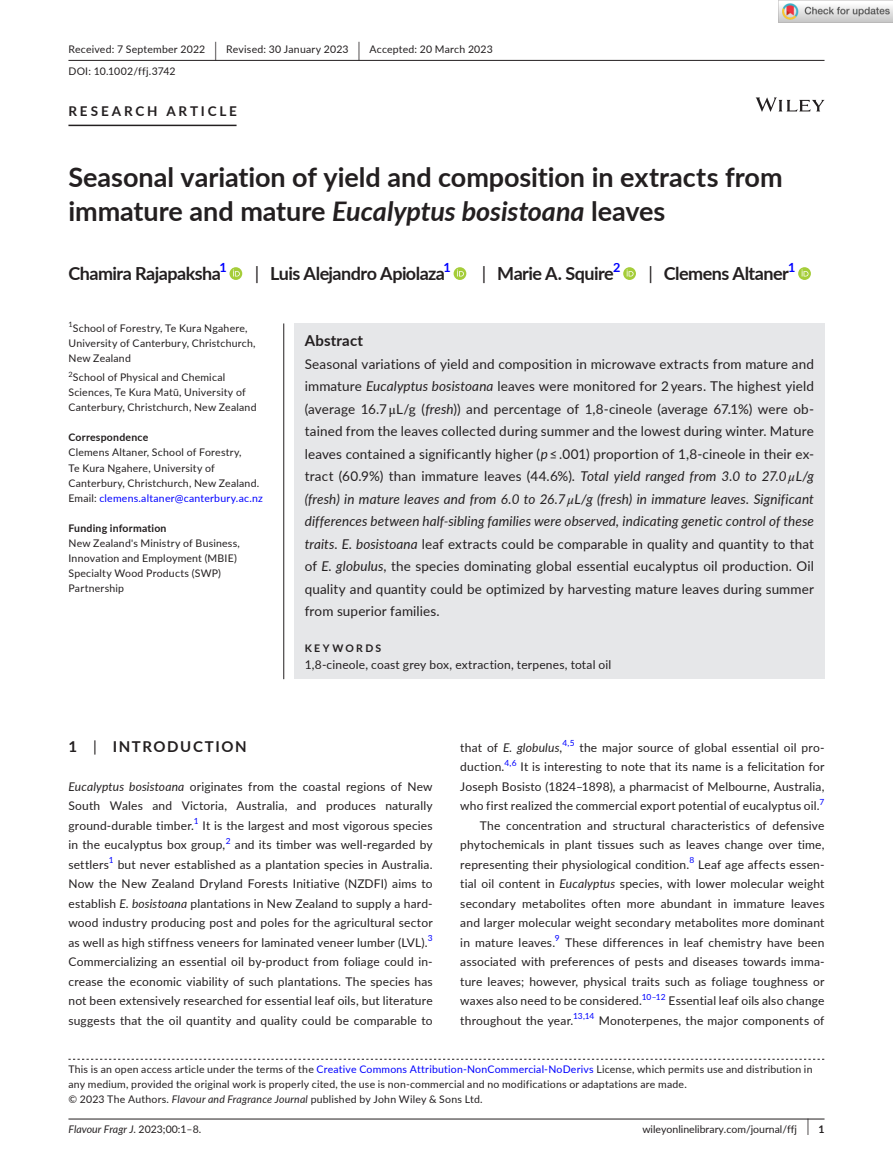
<style>
.page{position:relative;width:893px;height:1174px;background:#fff}
.page>*{position:absolute;margin:0;border:0;box-sizing:border-box;transform-origin:0 0}
.t1{font:700 27px/34.5px "Lato";color:#231f20}
.t2{font:700 18px "Lato";letter-spacing:-.03em;color:#231f20}
.t3{font:700 15px "Lato";letter-spacing:.1em;color:#231f20}
.t4{font:700 15px "Lato";letter-spacing:.015em;color:#231f20}
.t5{font:13.5px/22.5px "Lato";letter-spacing:.01em;color:#231f20;text-align:justify}
.t6{font:700 13.5px "Lato";letter-spacing:.21em;color:#231f20}
.t7{font:700 12.6px "Lato";color:#00f}
.t8{font:12px/19.5px "Lato";letter-spacing:.015em;color:#231f20;text-align:justify}
.t9{font:italic 12px "Lato";letter-spacing:.015em;color:#231f20}
.t10{font:10.5px/15px "Lato";letter-spacing:.02em;color:#231f20}
.t11{font:10.5px "Lato";color:#231f20}
.t12{font:700 10.5px "Lato";letter-spacing:.02em;color:#231f20}
.t13{font:italic 10.5px "Lato";color:#231f20}
.t14{font:700 10.5px "Lato";letter-spacing:.22em;color:#231f20}
.t15{font:8.4px "Lato";color:#00f}
.t16{font:7.35px "Lato";color:#231f20}
.s1{font-size:19.65px}
.s2{font-style:italic}
.s3{font-weight:400}
.s4{color:#00f}
.s5{font-family:"STIX"}
.s6{font-family:"STIX";font-style:italic}
.s7{font-style:normal}
.s8{font-size:17.4px}
.s9{font-weight:700}
</style>
<div class="page">
<hr style="left:68px;top:1118px;width:756px;height:1px;background:#231f20">
<svg style="left:756px;top:97px;width:68px;height:15px"></svg>
<hr style="left:68px;top:60px;width:756px;height:1px;background:#231f20">
<hr style="left:68px;top:125px;width:169px;height:1px;background:#231f20">
<svg style="left:229px;top:267px;width:13px;height:13px"></svg>
<svg style="left:233px;top:269px;width:7px;height:7px"></svg>
<svg style="left:454px;top:267px;width:12px;height:13px"></svg>
<svg style="left:457px;top:269px;width:7px;height:7px"></svg>
<svg style="left:623px;top:267px;width:13px;height:13px"></svg>
<svg style="left:627px;top:269px;width:6px;height:7px"></svg>
<svg style="left:798px;top:267px;width:13px;height:13px"></svg>
<svg style="left:802px;top:269px;width:6px;height:7px"></svg>
<svg style="left:68px;top:1058px;width:756px;height:1px"></svg>
<div style="left:294px;top:323px;width:530px;height:356px;background:#e6e7e9"></div>
<hr style="left:283px;top:323px;width:1px;height:356px;background:#231f20">
<img style="left:779px;top:0;width:114px;height:23px">
<p class="t10" style="left:68px;top:38px;width:426px;line-height:21.8px">Received: 7 September 2022 <span class="s1">|</span> Revised: 30 January 2023 <span class="s1">|</span> Accepted: 20 March 2023<br>DOI: 10.1002/ffj.3742</p>
<p class="t6" style="left:68px;top:101px;width:170px">RESEARCH ARTICLE</p>
<h1 class="t1" style="left:68px;top:159px;width:716px">Seasonal variation of yield and composition in extracts from immature and mature <span class="s2">Eucalyptus bosistoana</span> leaves</h1>
<h2 class="t2" style="left:68px;top:260px;width:154px">Chamira Rajapaksha</h2>
<p class="t7" style="left:220px;top:258px;width:9px">1</p>
<h2 class="t2" style="left:255px;top:260px;width:192px"><span class="s3">|</span> Luis Alejandro Apiolaza</h2>
<p class="t7" style="left:444px;top:258px;width:9px">1</p>
<h2 class="t2" style="left:482px;top:260px;width:134px"><span class="s3">|</span> Marie A. Squire</h2>
<p class="t7" style="left:613px;top:258px;width:9px">2</p>
<h2 class="t2" style="left:648px;top:260px;width:142px"><span class="s3">|</span> Clemens Altaner</h2>
<p class="t7" style="left:788px;top:258px;width:9px">1</p>
<p class="t16" style="left:68px;top:319px;width:6px">1</p>
<p class="t10" style="left:68px;top:320px;width:189px;text-indent:4px">School of Forestry, Te Kura Ngahere,<br>University of Canterbury, Christchurch,<br>New Zealand</p>
<p class="t16" style="left:68px;top:369px;width:6px">2</p>
<p class="t10" style="left:68px;top:370px;width:190px;text-indent:4px">School of Physical and Chemical<br>Sciences, Te Kura Matū, University of<br>Canterbury, Christchurch, New Zealand</p>
<p class="t12" style="left:68px;top:430px;width:81px">Correspondence</p>
<p class="t10" style="left:68px;top:445px;width:196px">Clemens Altaner, School of Forestry,<br>Te Kura Ngahere, University of Canterbury, Christchurch, New Zealand.<br>Email: <span class="s4">clemens.altaner@canterbury.ac.nz</span></p>
<p class="t12" style="left:68px;top:520px;width:100px">Funding information</p>
<p class="t10" style="left:68px;top:535px;width:173px">New Zealand's Ministry of Business,<br>Innovation and Employment (MBIE)<br>Specialty Wood Products (SWP)<br>Partnership</p>
<p class="t4" style="left:305px;top:329px;width:60px">Abstract</p>
<p class="t5" style="left:305px;top:352px;width:511px">Seasonal variations of yield and composition in microwave extracts from mature and immature <span class="s2">Eucalyptus bosistoana</span> leaves were monitored for 2 years. The highest yield (average 16.7 <span class="s5">μ</span>L/g (<span class="s2">fresh</span>)) and percentage of 1,8-cineole (average 67.1%) were ob&shy;tained from the leaves collected during summer and the lowest during winter. Mature leaves contained a significantly higher (<span class="s2">p</span> ≤ .001) proportion of 1,8-cineole in their ex&shy;tract (60.9%) than immature leaves (44.6%). <span class="s2">Total yield ranged from 3.0 to 27.0</span> <span class="s6">μ</span><span class="s2">L/g (fresh) in mature leaves and from 6.0 to 26.7</span> <span class="s6">μ</span><span class="s2">L/g (fresh) in immature leaves. Significant differences between half-sibling families were observed, indicating genetic control of these traits. E. bosistoana</span> leaf extracts could be comparable in quality and quantity to that of <span class="s2">E. globulus</span>, the species dominating global essential eucalyptus oil production. Oil quality and quantity could be optimized by harvesting mature leaves during summer from superior families.</p>
<p class="t14" style="left:305px;top:640px;width:78px">KEYWORDS</p>
<p class="t8" style="left:305px;top:654px;width:308px">1,8-cineole, coast grey box, extraction, terpenes, total oil</p>
<p class="t3" style="left:68px;top:735px;width:180px">1 <span class="s3">|</span> INTRODUCTION</p>
<p class="t8" style="left:68px;top:776px;width:366px"><span class="s2">Eucalyptus bosistoana</span> originates from the coastal regions of New South Wales and Victoria, Australia, and produces naturally ground-durable timber.</p>
<p class="t15" style="left:194px;top:815px;width:6px">1</p>
<p class="t8" style="left:68px;top:815px;width:366px;text-indent:134px">It is the largest and most vigorous species in the eucalyptus box group,</p>
<p class="t15" style="left:226px;top:835px;width:6px">2</p>
<p class="t8" style="left:235px;top:834px;width:199px">and its timber was well-regarded by</p>
<p class="t8" style="left:68px;top:854px;width:42px">settlers</p>
<p class="t15" style="left:109px;top:854px;width:6px">1</p>
<p class="t8" style="left:68px;top:854px;width:366px;text-indent:49px">but never established as a plantation species in Australia.<br>Now the New Zealand Dryland Forests Initiative (NZDFI) aims to establish <span class="s2">E. bosistoana</span> plantations in New Zealand to supply a hard&shy;wood industry producing post and poles for the agricultural sector as well as high stiffness veneers for laminated veneer lumber (LVL).</p>
<p class="t15" style="left:428px;top:932px;width:6px">3</p>
<p class="t8" style="left:68px;top:951px;width:366px">Commercializing an essential oil by-product from foliage could in&shy;crease the economic viability of such plantations. The species has not been extensively researched for essential leaf oils, but literature suggests that the oil quantity and quality could be comparable to</p>
<p class="t9" style="left:460px;top:739px;width:103px"><span class="s7">that of</span> E. globulus<span class="s7">,</span></p>
<p class="t15" style="left:562px;top:737px;width:14px">4,5</p>
<p class="t8" style="left:579px;top:737px;width:246px">the major source of global essential oil pro-</p>
<p class="t8" style="left:460px;top:756px;width:46px">duction.</p>
<p class="t15" style="left:505px;top:757px;width:14px">4,6</p>
<p class="t8" style="left:521px;top:756px;width:305px">It is interesting to note that its name is a felicitation for</p>
<p class="t8" style="left:460px;top:776px;width:366px">Joseph Bosisto (1824–1898), a pharmacist of Melbourne, Australia,</p>
<p class="t8" style="left:460px;top:795px;width:366px">who first realized the commercial export potential of eucalyptus oil.<sup>7</sup></p>
<p class="t8" style="left:480px;top:815px;width:346px">The concentration and structural characteristics of defensive</p>
<p class="t8" style="left:460px;top:834px;width:366px">phytochemicals in plant tissues such as leaves change over time,</p>
<p class="t8" style="left:460px;top:854px;width:230px">representing their physiological condition.</p>
<p class="t15" style="left:689px;top:854px;width:6px">8</p>
<p class="t8" style="left:460px;top:854px;width:366px;text-indent:238px">Leaf age affects essen&shy;tial oil content in <span class="s2">Eucalyptus</span> species, with lower molecular weight secondary metabolites often more abundant in immature leaves and larger molecular weight secondary metabolites more dominant in mature leaves.</p>
<p class="t15" style="left:555px;top:932px;width:6px">9</p>
<p class="t8" style="left:460px;top:932px;width:366px;text-indent:105px">These differences in leaf chemistry have been associated with preferences of pests and diseases towards imma&shy;ture leaves; however, physical traits such as foliage toughness or waxes also need to be considered.<sup>10–12</sup> Essential leaf oils also change throughout the year.<sup>13,14</sup> Monoterpenes, the major components of</p>
<p class="t10" style="left:68px;top:1061px;width:746px">This is an open access article under the terms of the <span class="s4">Creative Commons Attribution-NonCommercial-NoDerivs</span> License, which permits use and distribution in any medium, provided the original work is properly cited, the use is non-commercial and no modifications or adaptations are made.<br>© 2023 The Authors. <span class="s2">Flavour and Fragrance Journal</span> published by John Wiley &amp; Sons Ltd.</p>
<p class="t13" style="left:68px;top:1121px;width:134px">Flavour Fragr J. <span class="s7">2023;00:1–8.</span></p>
<p class="t11" style="left:642px;top:1121px;width:184px">wileyonlinelibrary.com/journal/ffj <span class="s8">|</span> <span class="s9">1</span></p>
</div>
